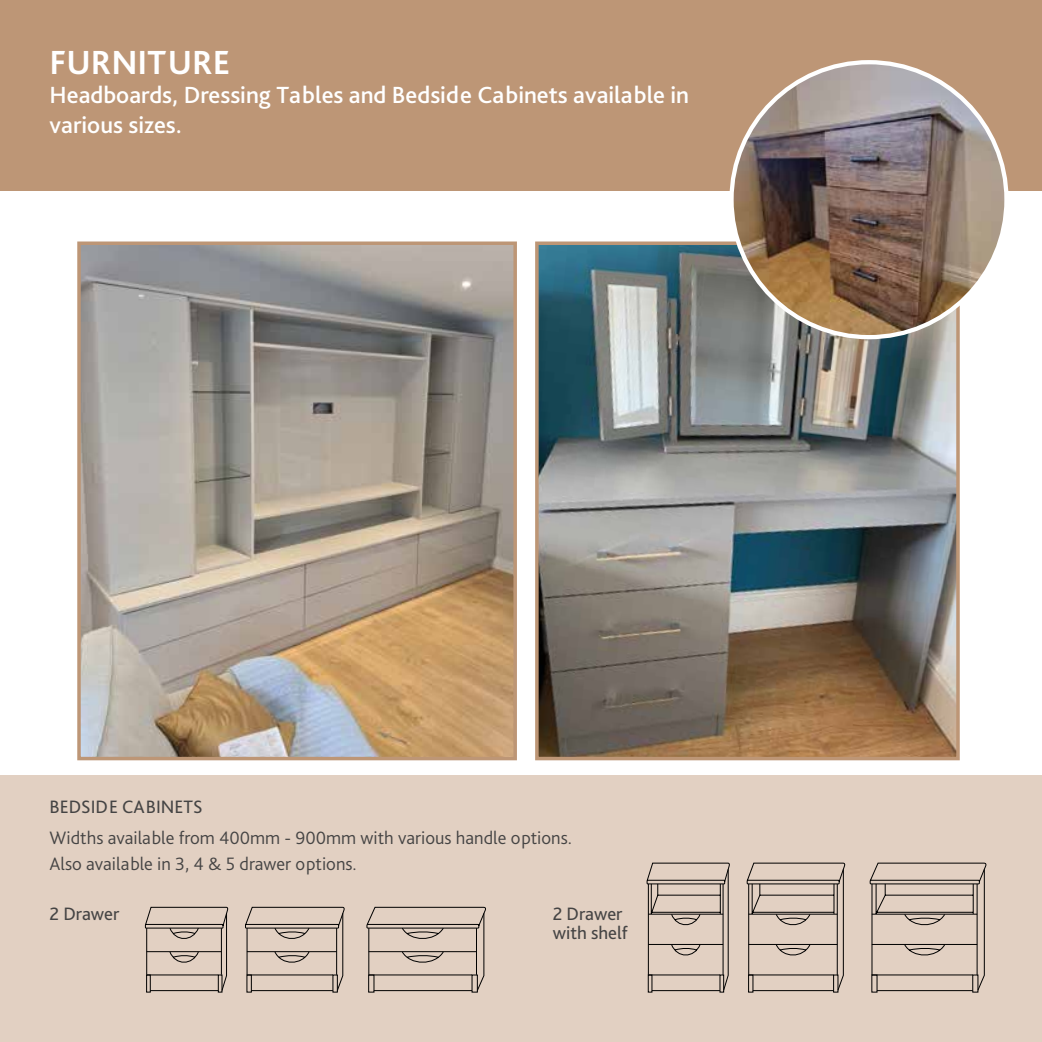
<style>
.page{position:relative;width:1042px;height:1042px;background:#fff}
.page>*{position:absolute;margin:0;border:0;box-sizing:border-box;transform-origin:0 0}
.t1{font:700 35px "Bliss Pro";color:#fff}
.t2{font:500 24.5px/29.8px "Bliss Pro";color:#fff}
.t3{font:300 18.72px/25.9px "Bliss Pro";color:#454444}
.t4{font:18.72px/18.7px "Bliss Pro";color:#454444}
</style>
<div class="page">
<div style="left:0;top:0;width:1042px;height:191px;background:#bd9676"></div>
<div style="left:0;top:775px;width:1042px;height:267px;background:#e2d0c2"></div>
<img style="left:540px;top:246px;width:415px;height:509px">
<div style="left:535px;top:241px;width:425px;height:519px;border:4px solid #bd9676"></div>
<img style="left:82px;top:246px;width:430px;height:509px">
<div style="left:77px;top:241px;width:440px;height:519px;border:4px solid #bd9676"></div>
<div style="left:247px;top:975px;width:5px;height:17px;border:1px solid #000"></div>
<div style="left:333px;top:975px;width:5px;height:17px;border:1px solid #000"></div>
<svg style="left:245px;top:907px;width:99px;height:84px"></svg>
<div style="left:146px;top:975px;width:4px;height:17px;border:1px solid #000"></div>
<div style="left:218px;top:975px;width:4px;height:17px;border:1px solid #000"></div>
<svg style="left:145px;top:907px;width:83px;height:84px"></svg>
<svg style="left:366px;top:907px;width:120px;height:85px"></svg>
<div style="left:648px;top:975px;width:4px;height:17px;border:1px solid #000"></div>
<div style="left:720px;top:975px;width:4px;height:17px;border:1px solid #000"></div>
<svg style="left:647px;top:863px;width:82px;height:128px"></svg>
<div style="left:748px;top:975px;width:5px;height:17px;border:1px solid #000"></div>
<div style="left:833px;top:975px;width:5px;height:17px;border:1px solid #000"></div>
<svg style="left:747px;top:862px;width:98px;height:129px"></svg>
<div style="left:871px;top:975px;width:6px;height:17px;border:1px solid #000"></div>
<div style="left:972px;top:975px;width:6px;height:17px;border:1px solid #000"></div>
<svg style="left:869px;top:862px;width:117px;height:129px"></svg>
<img style="left:731px;top:62px;width:275px;height:275px;border-radius:137px">
<h1 class="t1" style="left:50px;top:41px;width:182px">FURNITURE</h1>
<h2 class="t2" style="left:50px;top:79px;width:641px">Headboards, Dressing Tables and Bedside Cabinets available in various sizes.</h2>
<p class="t4" style="left:50px;top:796px;width:154px">BEDSIDE CABINETS</p>
<p class="t3" style="left:50px;top:824px;width:524px">Widths available from 400mm - 900mm with various handle options.<br>Also available in 3, 4 &amp; 5 drawer options.</p>
<p class="t4" style="left:50px;top:904px;width:71px">2 Drawer</p>
<p class="t4" style="left:553px;top:904px;width:77px">2 Drawer with shelf</p>
</div>
